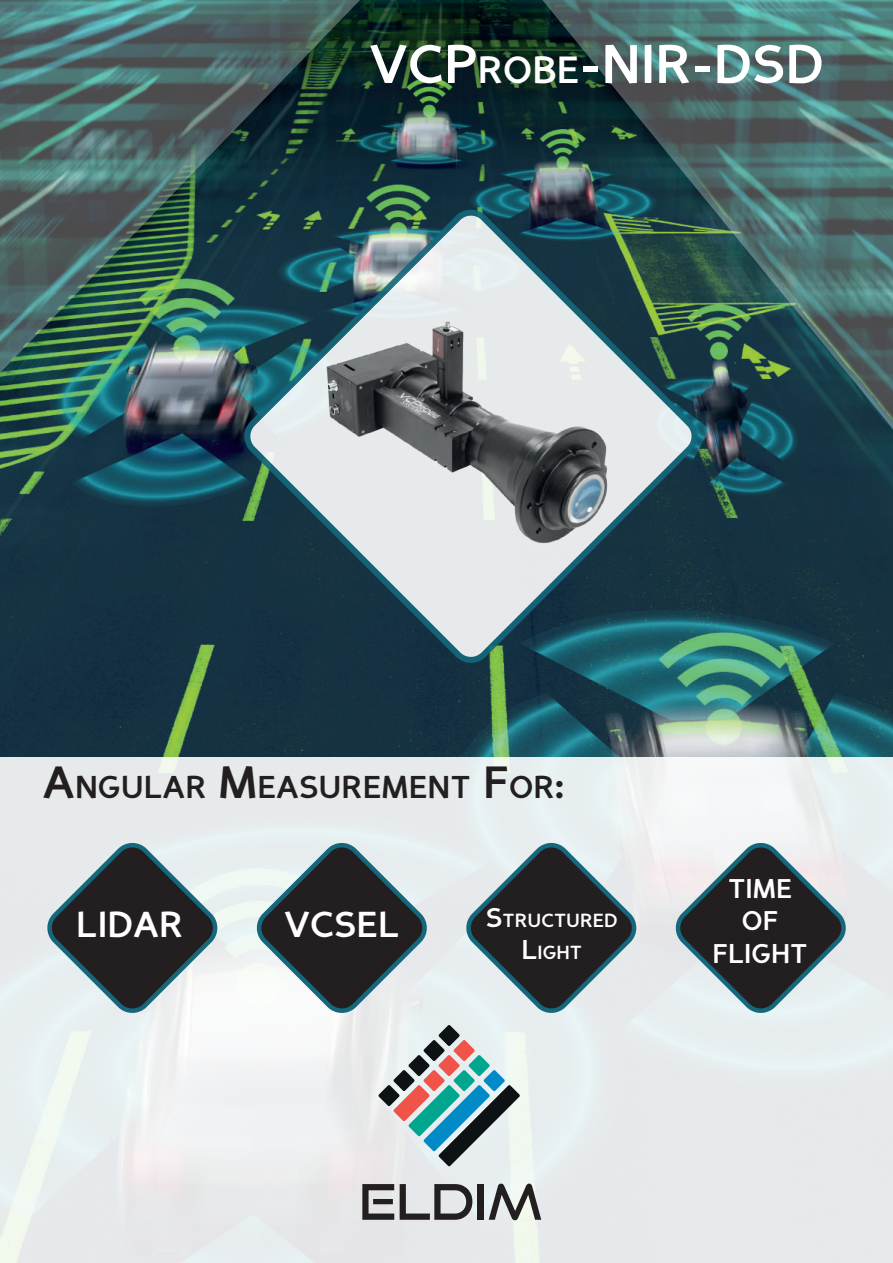
<style>
.page{position:relative;width:893px;height:1263px;background:#fff}
.page>*{position:absolute;margin:0;border:0;box-sizing:border-box;transform-origin:0 0}
.t1{font:700 54px "Perspective Sans";color:#fff}
.t2{font:700 36px "Perspective Sans";color:#fff}
.t3{font:700 31.5px "Perspective Sans";color:#231f20}
.t4{font:700 27px "Perspective Sans";color:#fff}
.t5{font:700 18.9px/32.4px "Perspective Sans";color:#fff;text-align:center}
.s1{font-size:37.8px}
.s2{font-size:45px}
.s3{font-size:27px}
</style>
<div class="page">
<img style="left:0;top:0;width:893px;height:757px">
<div style="left:0;top:757px;width:893px;height:506px;background:linear-gradient(to right,#eaedee,#e8ecee)"></div>
<svg style="left:251px;top:843px;width:182px;height:176px;background:#808587"></svg>
<svg style="left:237px;top:209px;width:468px;height:461px;background:#789097"></svg>
<img style="left:384px;top:319px;width:149px;height:230px">
<svg style="left:41px;top:843px;width:182px;height:176px;background:#7f8487"></svg>
<svg style="left:460px;top:843px;width:182px;height:176px;background:#7d8386"></svg>
<svg style="left:670px;top:843px;width:182px;height:176px;background:#7f8486"></svg>
<img style="left:0;top:0;width:384px;height:590px">
<img style="left:533px;top:0;width:360px;height:650px">
<svg style="left:362px;top:1184px;width:32px;height:36px"></svg>
<svg style="left:400px;top:1184px;width:72px;height:36px;background:#969698"></svg>
<div style="left:478px;top:1184px;width:6px;height:36px;background:#231f20"></div>
<svg style="left:489px;top:1183px;width:52px;height:37px;background:#9b9e9c"></svg>
<svg style="left:378px;top:1025px;width:142px;height:141px;background:#a9b9bb"></svg>
<h1 class="t1" style="left:369px;top:32px;width:456px">VCP<span class="s1">ROBE</span>-NIR-DSD</h1>
<p class="t3" style="left:43px;top:768px;width:524px"><span class="s2">A</span>NGULAR <span class="s2">M</span>EASUREMENT <span class="s2">F</span>OR<span class="s2">:</span></p>
<p class="t2" style="left:76px;top:903px;width:104px">LIDAR</p>
<p class="t2" style="left:284px;top:903px;width:72px">VCSEL</p>
<p class="t5" style="left:486px;top:904px;width:131px"><span class="s3">S</span>TRUCTURED<br><span class="s3">L</span>IGHT</p>
<p class="t4" style="left:728px;top:873px;width:63px">TIME</p>
<p class="t4" style="left:742px;top:905px;width:38px">OF</p>
<p class="t4" style="left:712px;top:937px;width:58px">FLIGHT</p>
</div>
